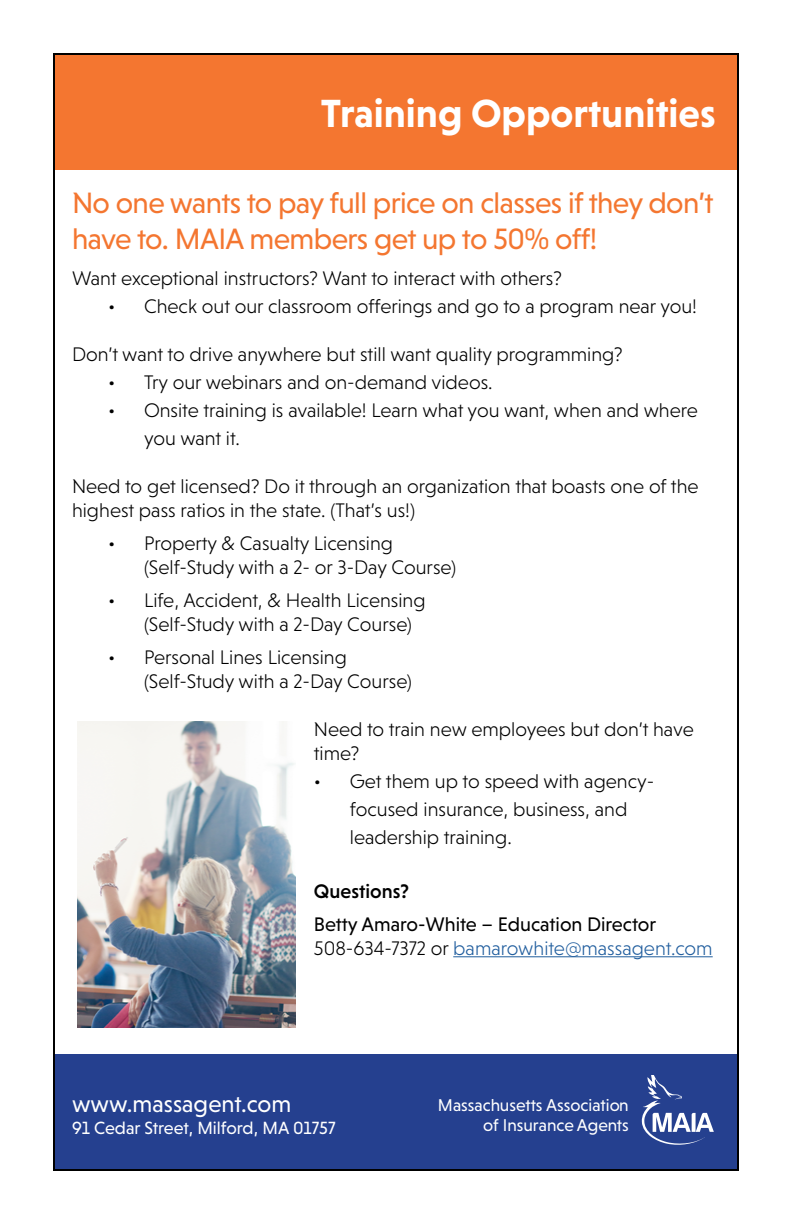
<style>
.page{position:relative;width:792px;height:1224px;background:#fff}
.page>*{position:absolute;margin:0;border:0;box-sizing:border-box;transform-origin:0 0}
.t1{font:700 40px "Niveau Grotesk";color:#fff}
.t2{font:30px/36px "Niveau Grotesk";letter-spacing:-.02em;color:#f47630}
.t3{font:24px "Niveau Grotesk";color:#fff}
.t4{font:300 20px/24px "Niveau Grotesk";color:#000}
.t5{font:20px/24px "Niveau Grotesk";color:#000}
.t6{font:500 20px "Niveau Grotesk";color:#000}
.t7{font:18px "Niveau Grotesk";color:#fff}
.t8{font:17.4px/19.4px "Niveau Grotesk";color:#fff;text-align:right}
.s1{font-weight:300}
.s2{font-weight:300;color:#215e9e}
</style>
<div class="page">
<div style="left:54px;top:54px;width:684px;height:116px;background:#f47630"></div>
<div style="left:54px;top:1054px;width:684px;height:116px;background:#25408f"></div>
<svg style="left:642px;top:1076px;width:72px;height:69px"></svg>
<img style="left:78px;top:721px;width:217px;height:307px">
<hr style="left:453px;top:956px;width:260px;height:1px;background:#215e9e">
<h1 class="t1" style="left:321px;top:90px;width:396px">Training Opportunities</h1>
<h2 class="t2" style="left:72px;top:184px;width:643px">No one wants to pay full price on classes if they don’t have to. MAIA members get up to 50% off!</h2>
<p class="t4" style="left:72px;top:266px;width:491px">Want exceptional instructors? Want to interact with others?</p>
<p class="t4" style="left:108px;top:294px;width:591px">• Check out our classroom offerings and go to a program near you!</p>
<p class="t4" style="left:72px;top:342px;width:552px">Don’t want to drive anywhere but still want quality programming?</p>
<p class="t4" style="left:108px;top:370px;width:386px">• Try our webinars and on-demand videos.</p>
<p class="t4" style="left:144px;top:396px;width:555px;line-height:28px;text-indent:-36px">• Onsite training is available! Learn what you want, when and where you want it.</p>
<p class="t4" style="left:72px;top:474px;width:628px">Need to get licensed? Do it through an organization that boasts one of the highest pass ratios in the state. (That’s us!)</p>
<p class="t4" style="left:144px;top:531px;width:314px;text-indent:-36px">• Property &amp; Casualty Licensing (Self-Study with a 2- or 3-Day Course)</p>
<p class="t4" style="left:144px;top:588px;width:283px;text-indent:-36px">• Life, Accident, &amp; Health Licensing (Self-Study with a 2-Day Course)</p>
<p class="t4" style="left:144px;top:645px;width:269px;text-indent:-36px">• Personal Lines Licensing (Self-Study with a 2-Day Course)</p>
<p class="t4" style="left:314px;top:718px;width:381px">Need to train new employees but don’t have time?</p>
<p class="t4" style="left:350px;top:768px;width:306px;line-height:28px;text-indent:-36px">• Get them up to speed with agency&shy;focused insurance, business, and leadership training.</p>
<p class="t6" style="left:314px;top:880px;width:96px">Questions?</p>
<p class="t5" style="left:314px;top:912px;width:400px">Betty Amaro-White – Education Director<br><span class="s1">508-634-7372 or</span> <span class="s2">bamarowhite@massagent.com</span></p>
<p class="t3" style="left:72px;top:1091px;width:221px">www.massagent.com</p>
<p class="t7" style="left:72px;top:1118px;width:265px">91 Cedar Street, Milford, MA 01757</p>
<p class="t8" style="left:438px;top:1096px;width:192px">Massachusetts Association of Insurance Agents</p>
</div>
